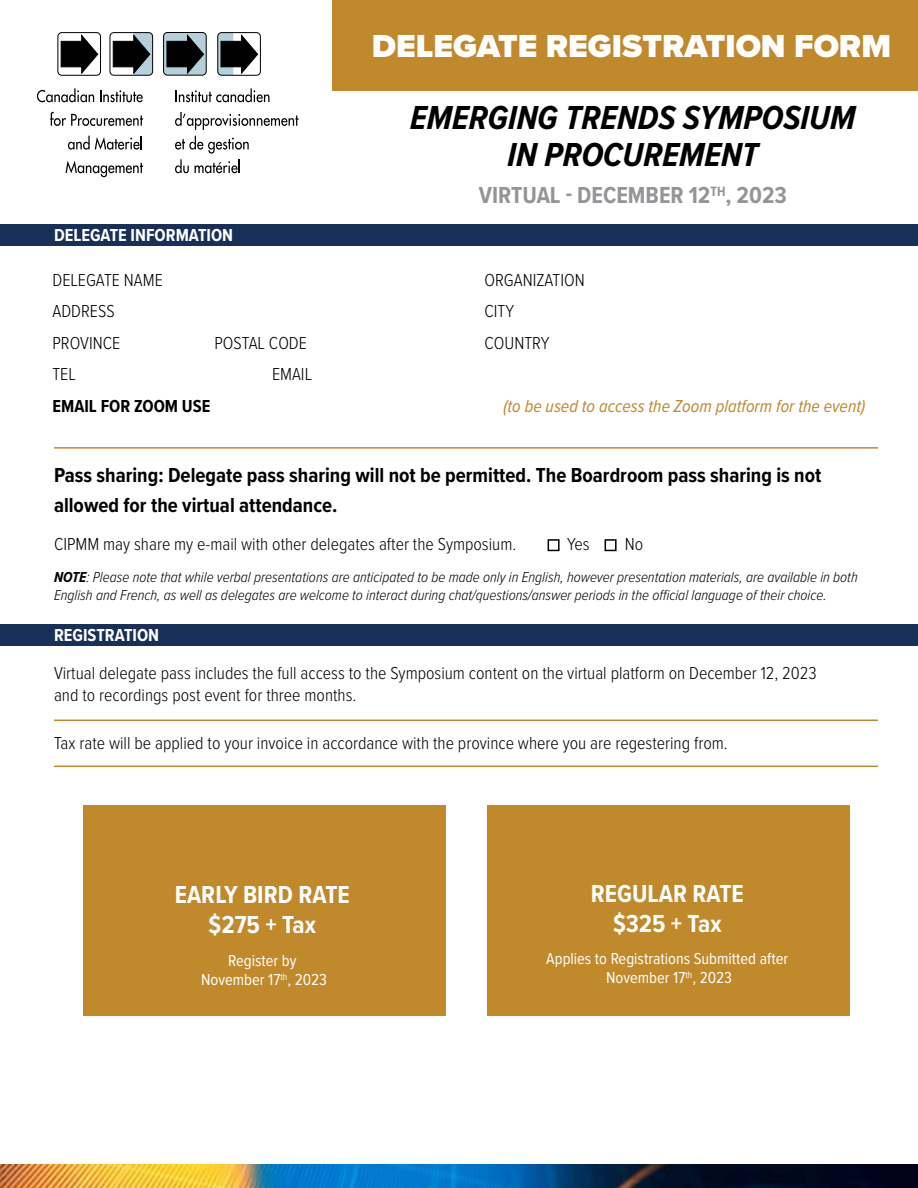
<style>
.page{position:relative;width:918px;height:1188px;background:#fff}
.page>*{position:absolute;margin:0;border:0;box-sizing:border-box;transform-origin:0 0}
.t1{font:italic 700 34.5px/36.8px "Proxima Nova Cond";color:#000;text-align:center}
.t2{font:900 33px "Proxima Nova";color:#fff}
.t3{font:700 25.5px/30px "Proxima Nova Cond";color:#fff;text-align:center}
.t4{font:700 24px "Proxima Nova Cond";color:#939598}
.t5{font:700 21px/30px "Proxima Nova Cond";color:#000}
.t6{font:300 18px/21px "Proxima Nova Cond";color:#000}
.t7{font:italic 18px "Proxima Nova Cond";color:#bf892c}
.t8{font:700 18px "Proxima Nova Cond";color:#fff}
.t9{font:700 18px "Proxima Nova Cond";color:#000}
.t10{font:16.5px/19.5px "Proxima Nova Cond";color:#fff;text-align:center}
.t11{font:italic 300 15px/18px "Proxima Nova Cond";color:#000}
.s1{font-weight:700}
</style>
<div class="page">
<div style="left:83px;top:806px;width:363px;height:210px;background:#bf892c"></div>
<div style="left:487px;top:806px;width:363px;height:210px;background:#bf892c"></div>
<div style="left:333px;top:0;width:585px;height:91px;background:#bf892c"></div>
<div style="left:0;top:225px;width:918px;height:21px;background:#182f57"></div>
<svg style="left:37px;top:88px;width:57px;height:14px"></svg>
<svg style="left:100px;top:90px;width:43px;height:12px"></svg>
<svg style="left:50px;top:112px;width:93px;height:14px"></svg>
<svg style="left:68px;top:136px;width:74px;height:14px"></svg>
<svg style="left:66px;top:161px;width:77px;height:16px"></svg>
<svg style="left:176px;top:88px;width:93px;height:14px"></svg>
<svg style="left:175px;top:112px;width:124px;height:18px"></svg>
<svg style="left:110px;top:33px;width:43px;height:42px"></svg>
<svg style="left:58px;top:33px;width:43px;height:42px"></svg>
<div style="left:58px;top:32px;width:43px;height:43px;border:1px solid #000;border-radius:4px"></div>
<svg style="left:61px;top:35px;width:37px;height:38px"></svg>
<div style="left:110px;top:32px;width:43px;height:43px;border:1px solid #000;border-radius:4px"></div>
<svg style="left:113px;top:33px;width:40px;height:42px;background:#5e6567"></svg>
<div style="left:218px;top:32px;width:43px;height:43px;border:1px solid #000;border-radius:4px"></div>
<svg style="left:218px;top:33px;width:40px;height:42px"></svg>
<svg style="left:164px;top:33px;width:42px;height:42px"></svg>
<div style="left:163px;top:32px;width:43px;height:43px;border:1px solid #000;border-radius:4px"></div>
<svg style="left:167px;top:35px;width:37px;height:38px"></svg>
<svg style="left:175px;top:136px;width:74px;height:37px"></svg>
<div style="left:548px;top:539px;width:12px;height:12px;border:2px solid #000"></div>
<div style="left:605px;top:539px;width:12px;height:12px;border:2px solid #000"></div>
<img style="left:0;top:1164px;width:918px;height:24px">
<hr style="left:54px;top:447px;width:824px;height:2px;background:#bf892c">
<hr style="left:54px;top:766px;width:824px;height:1px;background:#bf892c">
<hr style="left:54px;top:720px;width:824px;height:1px;background:#bf892c">
<div style="left:0;top:624px;width:918px;height:22px;background:#182f57"></div>
<h2 class="t2" style="left:372px;top:21px;width:521px">DELEGATE REGISTRATION FORM</h2>
<p class="t8" style="left:54px;top:222px;width:181px">DELEGATE INFORMATION</p>
<h1 class="t1" style="left:410px;top:99px;width:447px">EMERGING TRENDS SYMPOSIUM<br>IN PROCUREMENT</h1>
<h3 class="t4" style="left:479px;top:177px;width:309px">VIRTUAL - DECEMBER 12<sup>TH</sup>, 2023</h3>
<p class="t6" style="left:52px;top:268px;width:112px">DELEGATE NAME</p>
<p class="t6" style="left:485px;top:268px;width:102px">ORGANIZATION</p>
<p class="t6" style="left:52px;top:300px;width:64px">ADDRESS</p>
<p class="t6" style="left:484px;top:300px;width:31px">CITY</p>
<p class="t6" style="left:52px;top:331px;width:69px">PROVINCE</p>
<p class="t6" style="left:214px;top:331px;width:94px">POSTAL CODE</p>
<p class="t6" style="left:484px;top:331px;width:67px">COUNTRY</p>
<p class="t6" style="left:52px;top:363px;width:25px">TEL</p>
<p class="t6" style="left:272px;top:363px;width:42px">EMAIL</p>
<p class="t9" style="left:52px;top:392px;width:160px">EMAIL FOR ZOOM USE</p>
<p class="t7" style="left:503px;top:392px;width:363px">(to be used to access the Zoom platform for the event)</p>
<p class="t5" style="left:54px;top:460px;width:769px">Pass sharing: Delegate pass sharing will not be permitted. The Boardroom pass sharing is not allowed for the virtual attendance.</p>
<p class="t6" style="left:54px;top:533px;width:464px">CIPMM may share my e-mail with other delegates after the Symposium.</p>
<p class="t6" style="left:567px;top:533px;width:24px">Yes</p>
<p class="t6" style="left:625px;top:533px;width:20px">No</p>
<p class="t11" style="left:54px;top:567px;width:805px"><span class="s1">NOTE</span>: Please note that while verbal presentations are anticipated to be made only in English, however presentation materials, are available in both<br>English and French, as well as delegates are welcome to interact during chat/questions/answer periods in the official language of their choice.</p>
<p class="t8" style="left:54px;top:622px;width:107px">REGISTRATION</p>
<p class="t6" style="left:54px;top:662px;width:764px">Virtual delegate pass includes the full access to the Symposium content on the virtual platform on December 12, 2023 and to recordings post event for three months.</p>
<p class="t6" style="left:54px;top:732px;width:675px">Tax rate will be applied to your invoice in accordance with the province where you are regestering from.</p>
<h3 class="t3" style="left:175px;top:879px;width:176px">EARLY BIRD RATE $275 + Tax</h3>
<p class="t10" style="left:201px;top:950px;width:128px">Register by<br>November 17<sup>th</sup>, 2023</p>
<h3 class="t3" style="left:591px;top:878px;width:154px">REGULAR RATE $325 + Tax</h3>
<p class="t10" style="left:546px;top:948px;width:243px">Applies to Registrations Submitted after<br>November 17<sup>th</sup>, 2023</p>
</div>
